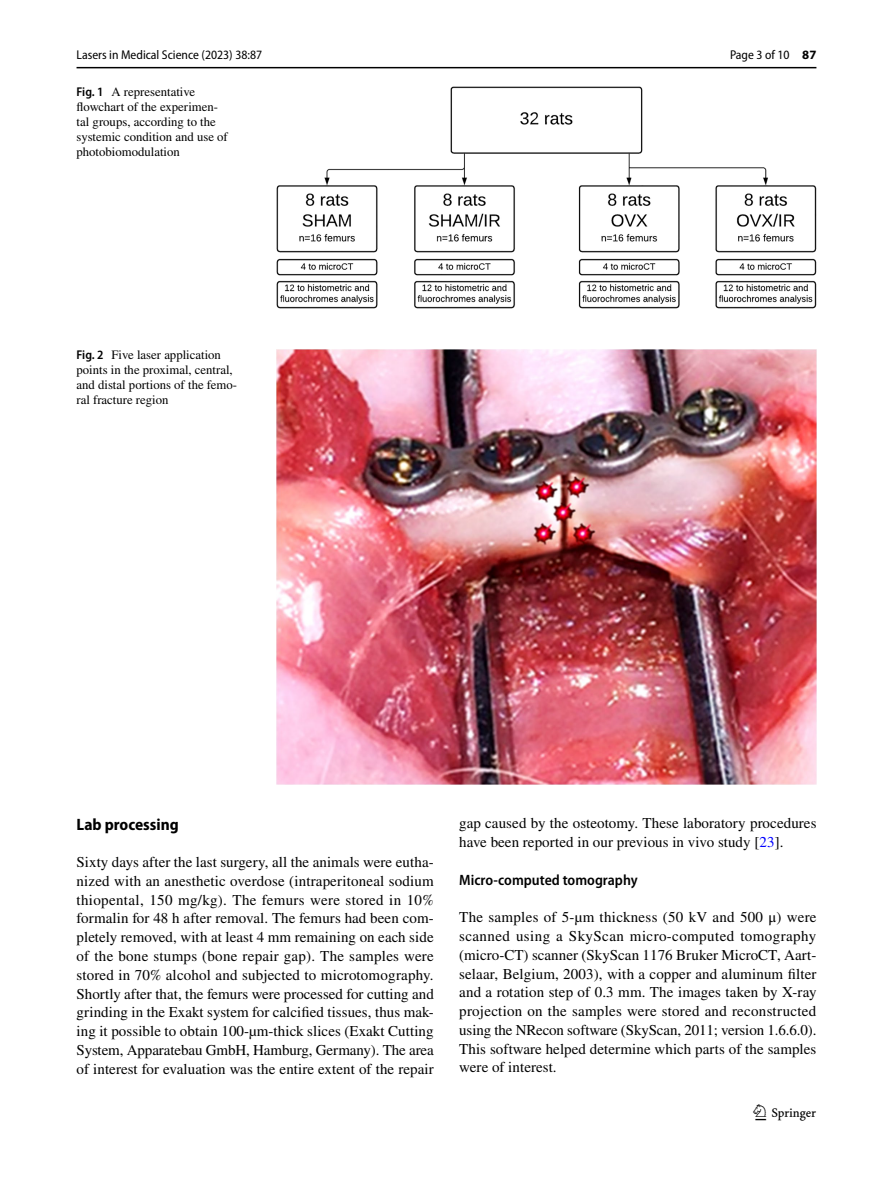
<style>
.page{position:relative;width:893px;height:1187px;background:#fff}
.page>*{position:absolute;margin:0;border:0;box-sizing:border-box;transform-origin:0 0}
.t1{font:22.5px "Springnew Regular 3";color:#000}
.t2{font:700 semi-condensed 16.5px "Myriad Pro";color:#000}
.t3{font:15px/18.8px "STIX";letter-spacing:.005em;color:#000;text-align:justify}
.t4{font:600 semi-condensed 15px "Myriad Pro";color:#000}
.t5{font:12.75px/15px "STIX";color:#000}
.t6{font:semi-condensed 12.75px "Myriad Pro";color:#000}
.s1{font-family:"Myriad Pro";font-weight:600;font-stretch:semi-condensed}
.s2{font-weight:700;font-stretch:normal}
.s3{color:#00f}
</style>
<div class="page">
<hr style="left:77px;top:67px;width:739px;height:1px;background:#000">
<img style="left:276px;top:87px;width:540px;height:222px">
<img style="left:276px;top:349px;width:540px;height:435px">
<p class="t6" style="left:77px;top:48px;width:187px">Lasers in Medical Science (2023) 38:87</p>
<p class="t5" style="left:77px;top:85px;width:153px"><span class="s1">Fig. 1</span> A representative flowchart of the experimen&shy;tal groups, according to the systemic condition and use of photobiomodulation</p>
<p class="t5" style="left:77px;top:348px;width:162px"><span class="s1">Fig. 2</span> Five laser application points in the proximal, central, and distal portions of the femo&shy;ral fracture region</p>
<p class="t6" style="left:730px;top:48px;width:88px">Page 3 of 10 <span class="s2">87</span></p>
<p class="t2" style="left:77px;top:814px;width:104px">Lab processing</p>
<p class="t3" style="left:77px;top:853px;width:359px">Sixty days after the last surgery, all the animals were eutha&shy;nized with an anesthetic overdose (intraperitoneal sodium thiopental, 150 mg/kg). The femurs were stored in 10% formalin for 48 h after removal. The femurs had been com&shy;pletely removed, with at least 4 mm remaining on each side of the bone stumps (bone repair gap). The samples were stored in 70% alcohol and subjected to microtomography.<br>Shortly after that, the femurs were processed for cutting and grinding in the Exakt system for calcified tissues, thus mak&shy;ing it possible to obtain 100-µm-thick slices (Exakt Cutting System, Apparatebau GmbH, Hamburg, Germany). The area of interest for evaluation was the entire extent of the repair</p>
<p class="t3" style="left:459px;top:815px;width:359px">gap caused by the osteotomy. These laboratory procedures have been reported in our previous in vivo study [<span class="s3">23</span>].</p>
<p class="t4" style="left:459px;top:871px;width:180px">Micro‑computed tomography</p>
<p class="t3" style="left:459px;top:908px;width:359px">The samples of 5-µm thickness (50 kV and 500 μ) were scanned using a SkyScan micro-computed tomography (micro-CT) scanner (SkyScan 1176 Bruker MicroCT, Aart&shy;selaar, Belgium, 2003), with a copper and aluminum filter and a rotation step of 0.3 mm. The images taken by X-ray projection on the samples were stored and reconstructed using the NRecon software (SkyScan, 2011; version 1.6.6.0).<br>This software helped determine which parts of the samples were of interest.</p>
<h1 class="t1" style="left:755px;top:1104px;width:62px">1 3</h1>
</div>
